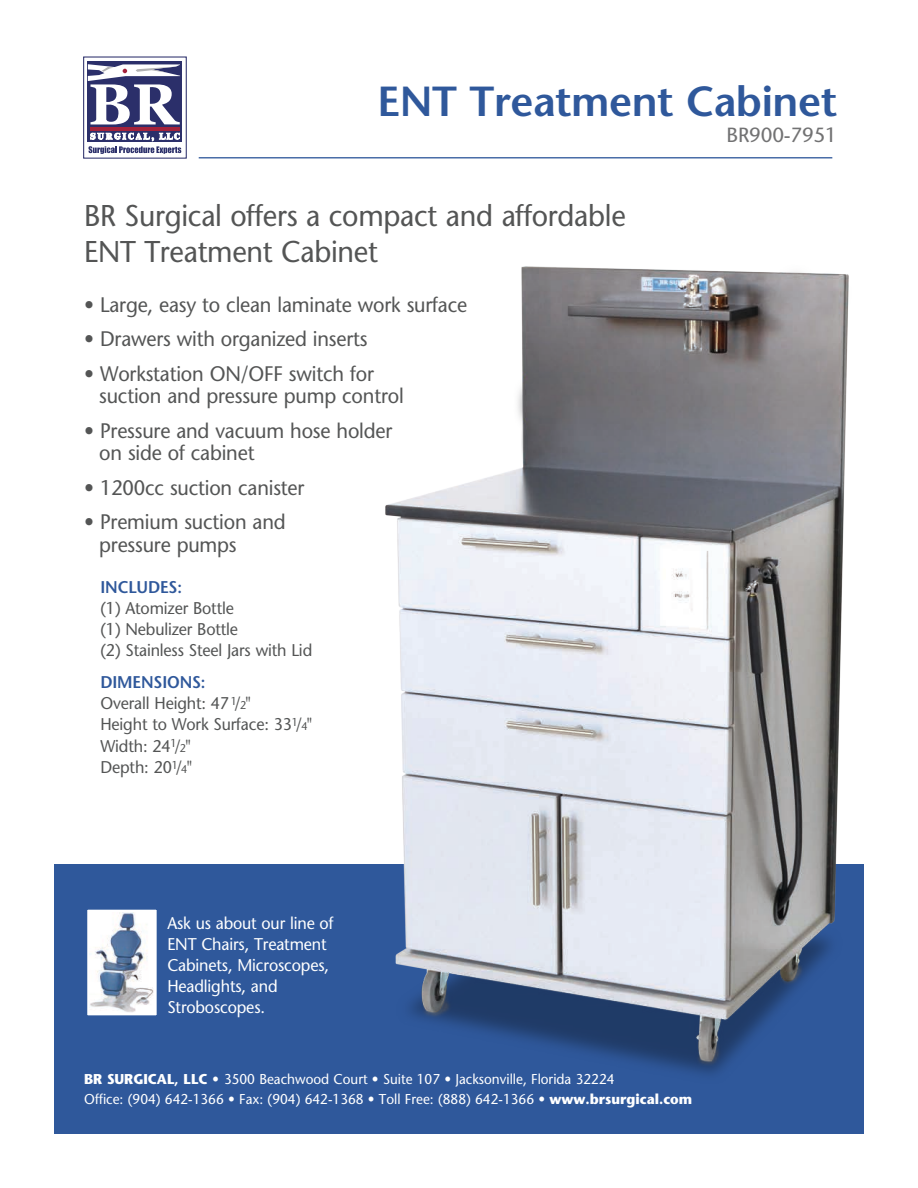
<style>
.page{position:relative;width:918px;height:1188px;background:#fff}
.page>*{position:absolute;margin:0;border:0;box-sizing:border-box;transform-origin:0 0}
.t1{font:600 42px "Stone Sans";letter-spacing:-.01em;color:#2f589b}
.t2{font:30px/36px "Stone Sans";letter-spacing:-.01em;color:#545555;scale:.95 1}
.t3{font:21px/22.5px "Stone Sans";letter-spacing:-.01em;color:#545555;scale:.95 1}
.t4{font:20.55px "Stone Sans";letter-spacing:-.01em;color:#727273}
.t5{font:16.95px "Stone Sans";letter-spacing:-.01em;color:#545555;scale:.95 1}
.t6{font:16.95px/21.1px "Stone Sans";letter-spacing:-.01em;color:#fff;scale:.95 1}
.t7{font:600 16.95px "Stone Sans";letter-spacing:-.01em;color:#2f589b;scale:.95 1}
.t8{font:14.25px "Stone Sans";color:#fff;scale:.95 1}
.s1{font-size:11.25px}
.s2{font-weight:700}
</style>
<div class="page">
<div style="left:54px;top:864px;width:809px;height:269px;background:#2f589b"></div>
<div style="left:83px;top:56px;width:104px;height:103px;border:1px solid #2b2f6a"></div>
<div style="left:88px;top:61px;width:94px;height:81px;background:linear-gradient(to right,#2b2f6a,#2b2f6a)"></div>
<hr style="left:90px;top:127px;width:90px;height:4px;background:#a4223b">
<svg style="left:88px;top:64px;width:92px;height:60px"></svg>
<svg style="left:88px;top:133px;width:93px;height:21px"></svg>
<hr style="left:199px;top:157px;width:633px;height:1px;background:#2f589b">
<img style="left:385px;top:266px;width:479px;height:853px">
<div style="left:84px;top:907px;width:76px;height:111px;background:#fff;border:3px solid #2f589b"></div>
<img style="left:90px;top:912px;width:64px;height:100px">
<p class="t1" style="left:377px;top:76px;width:461px">ENT Treatment Cabinet</p>
<p class="t4" style="left:727px;top:123px;width:112px">BR900-7951</p>
<p class="t2" style="left:84px;top:197px;width:572px">BR Surgical offers a compact and affordable<br>ENT Treatment Cabinet</p>
<p class="t3" style="left:84px;top:293px;width:405px">• Large, easy to clean laminate work surface</p>
<p class="t3" style="left:84px;top:328px;width:300px">• Drawers with organized inserts</p>
<p class="t3" style="left:99px;top:362px;width:322px;text-indent:-15px">• Workstation ON/OFF switch for suction and pressure pump control</p>
<p class="t3" style="left:99px;top:419px;width:310px;text-indent:-15px">• Pressure and vacuum hose holder on side of cabinet</p>
<p class="t3" style="left:84px;top:476px;width:233px">• 1200cc suction canister</p>
<p class="t3" style="left:99px;top:511px;width:198px;text-indent:-15px">• Premium suction and pressure pumps</p>
<p class="t7" style="left:100px;top:577px;width:87px">INCLUDES:</p>
<p class="t5" style="left:100px;top:598px;width:142px">(1) Atomizer Bottle</p>
<p class="t5" style="left:100px;top:619px;width:146px">(1) Nebulizer Bottle</p>
<p class="t5" style="left:100px;top:640px;width:224px">(2) Stainless Steel Jars with Lid</p>
<p class="t7" style="left:100px;top:672px;width:112px">DIMENSIONS:</p>
<p class="t5" style="left:100px;top:693px;width:160px">Overall Height: 47<sup>1</sup>/<span class="s1">2</span>"</p>
<p class="t5" style="left:100px;top:715px;width:225px">Height to Work Surface: 33<sup>1</sup>/<span class="s1">4</span>"</p>
<p class="t5" style="left:100px;top:736px;width:97px">Width: 24<sup>1</sup>/<span class="s1">2</span>"</p>
<p class="t5" style="left:100px;top:757px;width:98px">Depth: 20<sup>1</sup>/<span class="s1">4</span>"</p>
<p class="t6" style="left:167px;top:912px;width:176px">Ask us about our line of<br>ENT Chairs, Treatment<br>Cabinets, Microscopes,<br>Headlights, and<br>Stroboscopes.</p>
<p class="t8" style="left:84px;top:1071px;width:560px"><span class="s2">BR SURGICAL, LLC •</span> 3500 Beachwood Court • Suite 107 • Jacksonville, Florida 32224</p>
<p class="t8" style="left:84px;top:1090px;width:642px">Office: (904) 642-1366 • Fax: (904) 642-1368 • Toll Free: (888) 642-1366 • <span class="s2">www.brsurgical.com</span></p>
</div>
